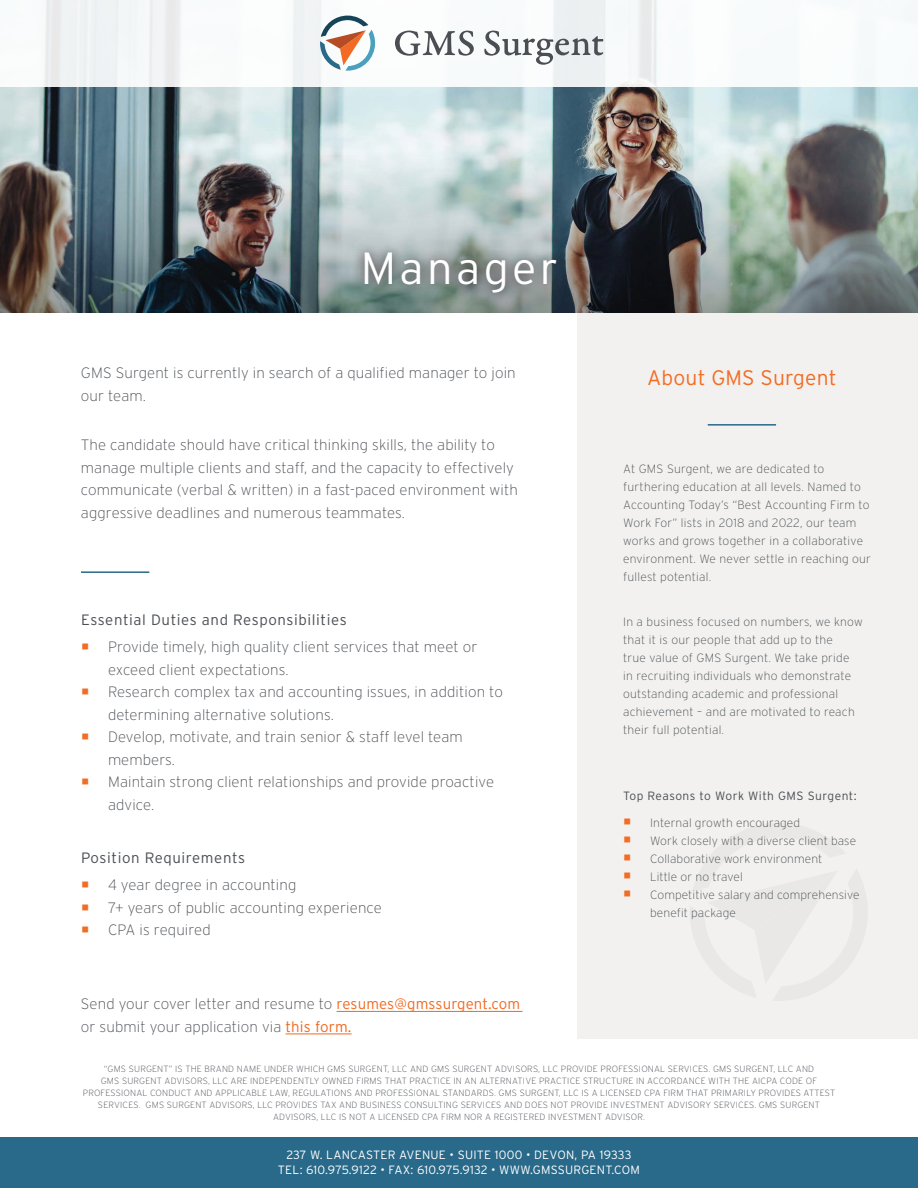
<style>
.page{position:relative;width:918px;height:1188px;background:#fff}
.page>*{position:absolute;margin:0;border:0;box-sizing:border-box;transform-origin:0 0}
.t1{font:300 45px "Interstate";letter-spacing:.075em;color:#fff}
.t2{font:300 21px "Interstate";letter-spacing:.01em;color:#f36c23}
.t3{font:200 15px/22.5px "Interstate";letter-spacing:.01em;color:#4b4f54}
.t4{font:300 15px/22.5px "Interstate";color:#f26921}
.t5{font:300 15px "Interstate";letter-spacing:.04em;color:#4b4f54}
.t6{font:200 12px/18px "Interstate";letter-spacing:.02em;color:#4b4f54}
.t7{font:300 12px "Interstate";letter-spacing:.02em;color:#fff}
.t8{font:300 12px "Interstate";letter-spacing:.04em;color:#4b4f54}
.t9{font:200 9px/12px "Interstate";letter-spacing:.02em;color:#4b4f55;text-align:center}
.s1{font-weight:200;color:#4b4f54}
.s2{font-weight:200;color:#4b4f55}
</style>
<div class="page">
<img style="left:0;top:87px;width:918px;height:226px">
<div style="left:1px;top:0;width:917px;height:87px;background:#f8fbfb"></div>
<svg style="left:352px;top:241px;width:216px;height:64px;background:#838f8e"></svg>
<div style="left:578px;top:313px;width:340px;height:726px;background:#f2f1ef"></div>
<hr style="left:81px;top:571px;width:68px;height:2px;background:#296989">
<svg style="left:320px;top:16px;width:55px;height:55px"></svg>
<svg style="left:395px;top:31px;width:79px;height:25px"></svg>
<svg style="left:484px;top:31px;width:119px;height:34px"></svg>
<hr style="left:337px;top:1011px;width:186px;height:1px;background:#f26921">
<hr style="left:286px;top:1034px;width:66px;height:1px;background:#f26921">
<div style="left:0;top:1137px;width:918px;height:51px;background:#296989"></div>
<hr style="left:708px;top:424px;width:68px;height:2px;background:#296989">
<p class="t1" style="left:361px;top:243px;width:199px">Manager</p>
<p class="t3" style="left:81px;top:362px;width:436px">GMS Surgent is currently in search of a qualified manager to join our team.</p>
<p class="t3" style="left:81px;top:434px;width:439px">The candidate should have critical thinking skills, the ability to manage multiple clients and staff, and the capacity to effectively communicate (verbal &amp; written) in a fast-paced environment with aggressive deadlines and numerous teammates.</p>
<p class="t5" style="left:81px;top:612px;width:267px">Essential Duties and Responsibilities</p>
<p class="t3" style="left:108px;top:636px;width:371px">Provide timely, high quality client services that meet or exceed client expectations.</p>
<p class="t3" style="left:108px;top:681px;width:396px">Research complex tax and accounting issues, in addition to determining alternative solutions.</p>
<p class="t3" style="left:108px;top:726px;width:356px">Develop, motivate, and train senior &amp; staff level team members.</p>
<p class="t3" style="left:108px;top:771px;width:388px">Maintain strong client relationships and provide proactive advice.</p>
<p class="t5" style="left:81px;top:849px;width:166px">Position Requirements</p>
<p class="t3" style="left:108px;top:874px;width:190px">4 year degree in accounting</p>
<p class="t3" style="left:108px;top:896px;width:275px">7+ years of public accounting experience</p>
<p class="t3" style="left:108px;top:919px;width:104px">CPA is required</p>
<p class="t4" style="left:81px;top:993px;width:441px"><span class="s1">Send your cover letter and resume to</span> resumes@gmssurgent.com <span class="s2">or submit your application via</span> this form.</p>
<p class="t2" style="left:647px;top:366px;width:191px">About GMS Surgent</p>
<p class="t6" style="left:623px;top:460px;width:249px">At GMS Surgent, we are dedicated to furthering education at all levels. Named to Accounting Today’s “Best Accounting Firm to Work For” lists in 2018 and 2022, our team works and grows together in a collaborative environment. We never settle in reaching our fullest potential.</p>
<p class="t6" style="left:623px;top:613px;width:241px">In a business focused on numbers, we know that it is our people that add up to the<br>true value of GMS Surgent. We take pride<br>in recruiting individuals who demonstrate outstanding academic and professional achievement – and are motivated to reach their full potential.</p>
<p class="t8" style="left:623px;top:789px;width:235px">Top Reasons to Work With GMS Surgent:</p>
<p class="t6" style="left:650px;top:814px;width:151px">Internal growth encouraged</p>
<p class="t6" style="left:650px;top:832px;width:208px">Work closely with a diverse client base</p>
<p class="t6" style="left:650px;top:850px;width:174px">Collaborative work environment</p>
<p class="t6" style="left:650px;top:868px;width:94px">Little or no travel</p>
<p class="t6" style="left:650px;top:886px;width:211px">Competitive salary and comprehensive benefit package</p>
<p class="t9" style="left:83px;top:1063px;width:754px">“GMS SURGENT” IS THE BRAND NAME UNDER WHICH GMS SURGENT, LLC AND GMS SURGENT ADVISORS, LLC PROVIDE PROFESSIONAL SERVICES. GMS SURGENT, LLC AND<br>GMS SURGENT ADVISORS, LLC ARE INDEPENDENTLY OWNED FIRMS THAT PRACTICE IN AN ALTERNATIVE PRACTICE STRUCTURE IN ACCORDANCE WITH THE AICPA CODE OF PROFESSIONAL CONDUCT AND APPLICABLE LAW, REGULATIONS AND PROFESSIONAL STANDARDS. GMS SURGENT, LLC IS A LICENSED CPA FIRM THAT PRIMARILY PROVIDES ATTEST SERVICES. GMS SURGENT ADVISORS, LLC PROVIDES TAX AND BUSINESS CONSULTING SERVICES AND DOES NOT PROVIDE INVESTMENT ADVISORY SERVICES. GMS SURGENT ADVISORS, LLC IS NOT A LICENSED CPA FIRM NOR A REGISTERED INVESTMENT ADVISOR.</p>
<p class="t7" style="left:287px;top:1148px;width:346px">237 W. LANCASTER AVENUE • SUITE 1000 • DEVON, PA 19333</p>
<p class="t7" style="left:278px;top:1163px;width:364px">TEL: 610.975.9122 • FAX: 610.975.9132 • WWW.GMSSURGENT.COM</p>
</div>
